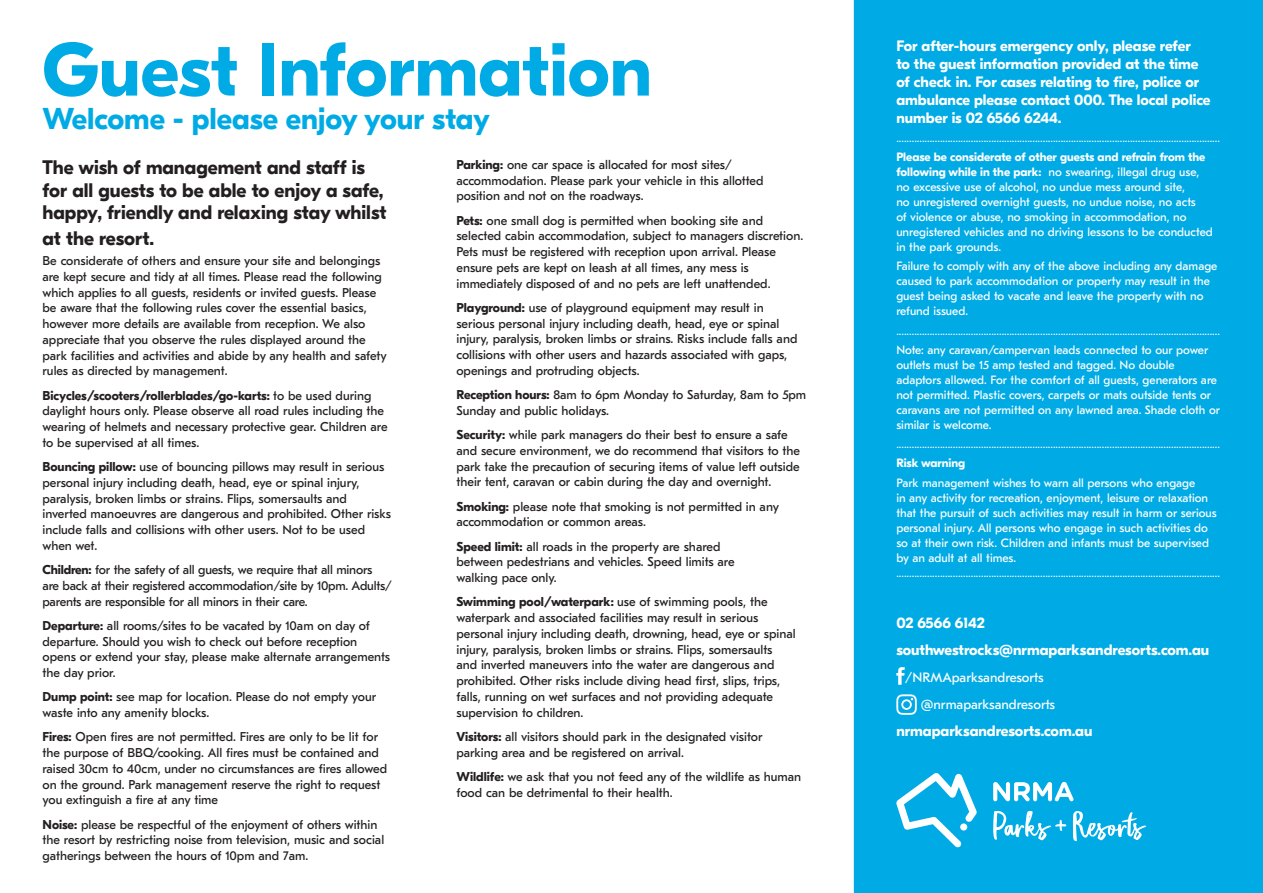
<style>
.page{position:relative;width:1263px;height:893px;background:#fff}
.page>*{position:absolute;margin:0;border:0;box-sizing:border-box;transform-origin:0 0}
.t1{font:700 75px "GT Eesti Display";color:#00abe5}
.t2{font:700 30px "GT Eesti Display";color:#00abe5}
.t3{font:700 19.5px/22.5px "GT Eesti Display";color:#231f20}
.t4{font:700 15px/18px "GT Eesti Display";color:#fff}
.t5{font:13.5px/27px "GT Eesti Text";color:#fff}
.t6{font:12.75px/15.8px "GT Eesti Text";color:#231f20}
.t7{font:700 12.75px "GT Eesti Display";color:#231f20}
.t8{font:12px/15px "GT Eesti Text";color:#fff}
.t9{font:300 12px "GT Eesti Text";color:#fff}
.t10{font:700 12px "GT Eesti Display";color:#fff}
.s1{font-family:"GT Eesti Text";font-weight:400}
.s2{font-family:"GT Eesti Display";font-weight:700}
</style>
<div class="page">
<div style="left:854px;top:0;width:409px;height:893px;background:#00abe5"></div>
<svg style="left:896px;top:773px;width:81px;height:75px"></svg>
<svg style="left:993px;top:782px;width:80px;height:19px"></svg>
<svg style="left:1073px;top:811px;width:73px;height:30px"></svg>
<svg style="left:993px;top:811px;width:73px;height:29px"></svg>
<svg style="left:896px;top:667px;width:9px;height:18px"></svg>
<svg style="left:896px;top:694px;width:21px;height:21px"></svg>
<h1 class="t1" style="left:43px;top:28px;width:611px">Guest Information</h1>
<h2 class="t2" style="left:43px;top:102px;width:449px">Welcome - please enjoy your stay</h2>
<h3 class="t3" style="left:43px;top:157px;width:346px">The wish of management and staff is for all guests to be able to enjoy a safe, happy, friendly and relaxing stay whilst</h3>
<h3 class="t3" style="left:43px;top:227px;width:113px">at the resort.</h3>
<p class="t6" style="left:43px;top:253px;width:346px">Be considerate of others and ensure your site and belongings are kept secure and tidy at all times. Please read the following which applies to all guests, residents or invited guests. Please be aware that the following rules cover the essential basics, however more details are available from reception. We also appreciate that you observe the rules displayed around the park facilities and activities and abide by any health and safety rules as directed by management.</p>
<p class="t7" style="left:43px;top:388px;width:330px">Bicycles/scooters/rollerblades/go-karts: <span class="s1">to be used during</span></p>
<p class="t6" style="left:43px;top:403px;width:347px">daylight hours only. Please observe all road rules including the wearing of helmets and necessary protective gear. Children are to be supervised at all times.</p>
<p class="t6" style="left:43px;top:459px;width:350px"><span class="s2">Bouncing pillow:</span> use of bouncing pillows may result in serious personal injury including death, head, eye or spinal injury, paralysis, broken limbs or strains. Flips, somersaults and inverted manoeuvres are dangerous and prohibited. Other risks include falls and collisions with other users. Not to be used when wet.</p>
<p class="t6" style="left:43px;top:562px;width:351px"><span class="s2">Children:</span> for the safety of all guests, we require that all minors are back at their registered accommodation/site by 10pm. Adults/ parents are responsible for all minors in their care.</p>
<p class="t6" style="left:43px;top:618px;width:349px"><span class="s2">Departure:</span> all rooms/sites to be vacated by 10am on day of departure. Should you wish to check out before reception opens or extend your stay, please make alternate arrangements the day prior.</p>
<p class="t6" style="left:43px;top:689px;width:335px"><span class="s2">Dump point:</span> see map for location. Please do not empty your waste into any amenity blocks.</p>
<p class="t6" style="left:43px;top:729px;width:346px"><span class="s2">Fires:</span> Open fires are not permitted. Fires are only to be lit for the purpose of BBQ/cooking. All fires must be contained and raised 30cm to 40cm, under no circumstances are fires allowed on the ground. Park management reserve the right to request you extinguish a fire at any time</p>
<p class="t6" style="left:43px;top:816px;width:343px"><span class="s2">Noise:</span> please be respectful of the enjoyment of others within the resort by restricting noise from television, music and social gatherings between the hours of 10pm and 7am.</p>
<p class="t6" style="left:456px;top:157px;width:309px"><span class="s2">Parking:</span> one car space is allocated for most sites/ accommodation. Please park your vehicle in this allotted position and not on the roadways.</p>
<p class="t6" style="left:456px;top:213px;width:348px"><span class="s2">Pets:</span> one small dog is permitted when booking site and selected cabin accommodation, subject to managers discretion.<br>Pets must be registered with reception upon arrival. Please ensure pets are kept on leash at all times, any mess is immediately disposed of and no pets are left unattended.</p>
<p class="t6" style="left:456px;top:300px;width:342px"><span class="s2">Playground:</span> use of playground equipment may result in serious personal injury including death, head, eye or spinal injury, paralysis, broken limbs or strains. Risks include falls and collisions with other users and hazards associated with gaps, openings and protruding objects.</p>
<p class="t6" style="left:456px;top:387px;width:351px"><span class="s2">Reception hours:</span> 8am to 6pm Monday to Saturday, 8am to 5pm<br>Sunday and public holidays.</p>
<p class="t6" style="left:456px;top:427px;width:345px"><span class="s2">Security:</span> while park managers do their best to ensure a safe and secure environment, we do recommend that visitors to the park take the precaution of securing items of value left outside their tent, caravan or cabin during the day and overnight.</p>
<p class="t6" style="left:456px;top:499px;width:324px"><span class="s2">Smoking:</span> please note that smoking is not permitted in any accommodation or common areas.</p>
<p class="t6" style="left:456px;top:539px;width:280px"><span class="s2">Speed limit:</span> all roads in the property are shared between pedestrians and vehicles. Speed limits are walking pace only.</p>
<p class="t7" style="left:456px;top:595px;width:313px">Swimming pool/waterpark: <span class="s1">use of swimming pools, the</span></p>
<p class="t6" style="left:456px;top:610px;width:341px">waterpark and associated facilities may result in serious personal injury including death, drowning, head, eye or spinal injury, paralysis, broken limbs or strains. Flips, somersaults and inverted maneuvers into the water are dangerous and prohibited. Other risks include diving head first, slips, trips, falls, running on wet surfaces and not providing adequate supervision to children.</p>
<p class="t6" style="left:456px;top:729px;width:308px"><span class="s2">Visitors:</span> all visitors should park in the designated visitor parking area and be registered on arrival.</p>
<p class="t6" style="left:456px;top:769px;width:346px"><span class="s2">Wildlife:</span> we ask that you not feed any of the wildlife as human food can be detrimental to their health.</p>
<p class="t4" style="left:896px;top:37px;width:316px">For after-hours emergency only, please refer<br>to the guest information provided at the time of check in. For cases relating to fire, police or ambulance please contact 000. The local police number is 02 6566 6244.</p>
<p class="t9" style="left:896px;top:131px;width:325px">..............................................................................................................................</p>
<p class="t10" style="left:896px;top:150px;width:310px">Please be considerate of other guests and refrain from the</p>
<p class="t8" style="left:896px;top:165px;width:318px"><span class="s2">following while in the park:</span> no swearing, illegal drug use, no excessive use of alcohol, no undue mess around site,<br>no unregistered overnight guests, no undue noise, no acts<br>of violence or abuse, no smoking in accommodation, no unregistered vehicles and no driving lessons to be conducted in the park grounds.</p>
<p class="t8" style="left:896px;top:259px;width:323px">Failure to comply with any of the above including any damage caused to park accommodation or property may result in the guest being asked to vacate and leave the property with no refund issued.</p>
<p class="t9" style="left:896px;top:324px;width:325px">..............................................................................................................................</p>
<p class="t8" style="left:896px;top:342px;width:325px">Note: any caravan/campervan leads connected to our power outlets must be 15 amp tested and tagged. No double adaptors allowed. For the comfort of all guests, generators are not permitted. Plastic covers, carpets or mats outside tents or caravans are not permitted on any lawned area. Shade cloth or similar is welcome.</p>
<p class="t9" style="left:896px;top:437px;width:325px">..............................................................................................................................</p>
<p class="t10" style="left:896px;top:457px;width:70px">Risk warning</p>
<p class="t8" style="left:896px;top:475px;width:322px">Park management wishes to warn all persons who engage<br>in any activity for recreation, enjoyment, leisure or relaxation that the pursuit of such activities may result in harm or serious personal injury. All persons who engage in such activities do so at their own risk. Children and infants must be supervised by an adult at all times.</p>
<p class="t9" style="left:896px;top:566px;width:325px">..............................................................................................................................</p>
<p class="t4" style="left:896px;top:609px;width:314px;line-height:27px">02 6566 6142 southwestrocks@nrmaparksandresorts.com.au</p>
<p class="t5" style="left:921px;top:664px;width:136px;text-indent:-16px">/NRMAparksandresorts @nrmaparksandresorts</p>
<p class="t4" style="left:896px;top:722px;width:198px">nrmaparksandresorts.com.au</p>
</div>
